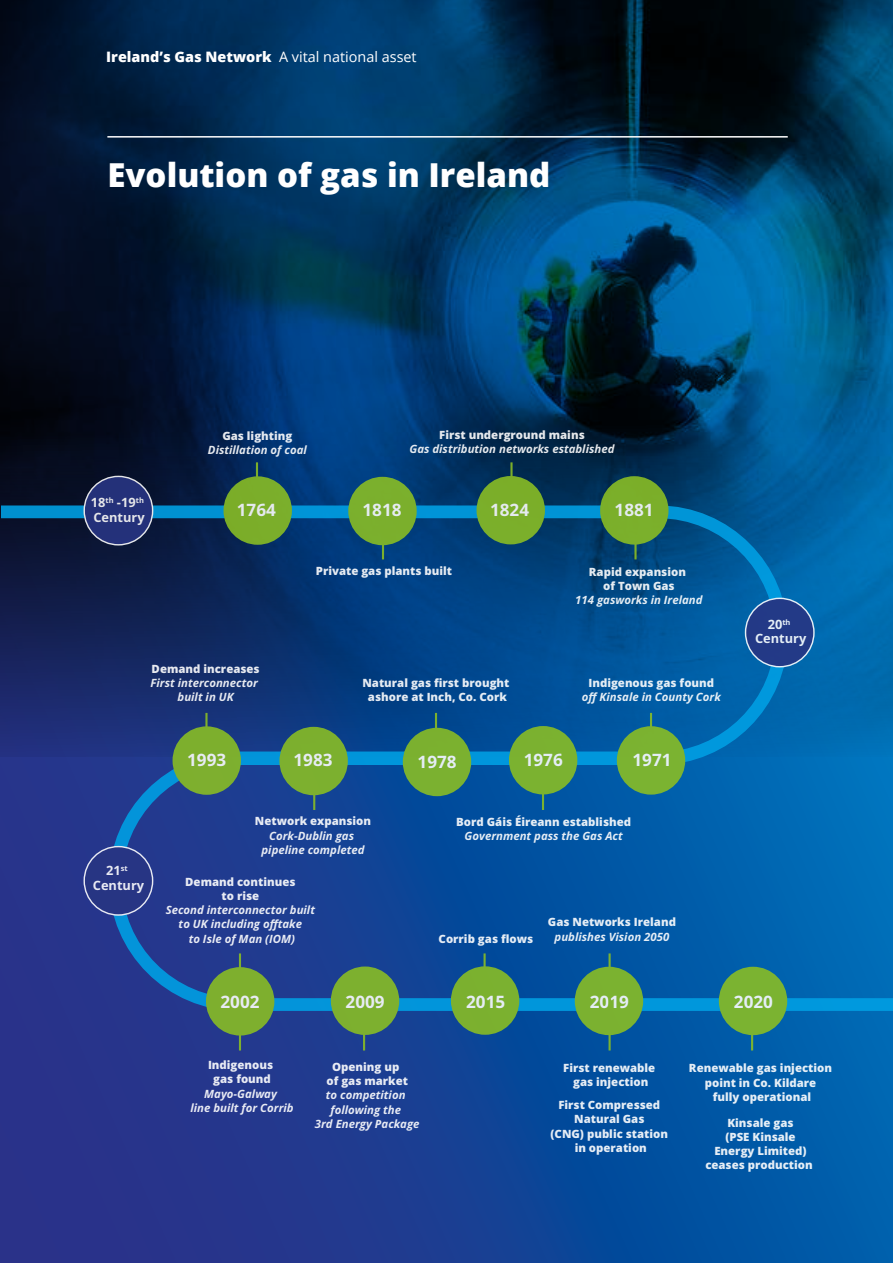
<style>
.page{position:relative;width:893px;height:1263px;background:#fff}
.page>*{position:absolute;margin:0;border:0;box-sizing:border-box;transform-origin:0 0}
.t1{font:800 33px "Open Sans";color:#fff}
.t2{font:700 17.1px "Open Sans";color:#fff}
.t3{font:800 14.4px "Open Sans";color:#fff}
.t4{font:700 12.9px/14.2px "Open Sans";color:#fff;text-align:center}
.t5{font:800 11.4px/14.2px "Open Sans";color:#fff;text-align:center}
.t6{font:italic 700 11.4px/14.2px "Open Sans";color:#fff;text-align:center}
.s1{font-weight:400}
</style>
<div class="page">
<div style="left:0;top:0;width:893px;height:1263px;background:linear-gradient(to right,#302a83,#005fab)"></div>
<img style="left:0;top:0;width:893px;height:757px">
<hr style="left:107px;top:136px;width:681px;height:2px;background:#fff">
<svg style="left:1px;top:499px;width:892px;height:518px"></svg>
<div style="left:223px;top:476px;width:69px;height:69px;background:#7bae2a;border-radius:50%"></div>
<div style="left:348px;top:477px;width:69px;height:68px;background:#7baf2d;border-radius:50%"></div>
<div style="left:476px;top:476px;width:69px;height:68px;background:#7bae2a;border-radius:50%"></div>
<div style="left:84px;top:476px;width:69px;height:69px;background:#24317a;border-radius:50%"></div>
<div style="left:84px;top:476px;width:69px;height:69px;border:1px solid #fff;border-radius:50%"></div>
<div style="left:745px;top:598px;width:69px;height:69px;background:#283583;border-radius:50%"></div>
<div style="left:745px;top:598px;width:70px;height:69px;border:1px solid #fff;border-radius:50%"></div>
<div style="left:84px;top:846px;width:69px;height:69px;background:#283583;border-radius:50%"></div>
<div style="left:84px;top:846px;width:69px;height:70px;border:1px solid #fff;border-radius:50%"></div>
<div style="left:206px;top:967px;width:68px;height:68px;background:#7eaf2e;border-radius:50%"></div>
<div style="left:173px;top:726px;width:68px;height:69px;background:#7daf2e;border-radius:50%"></div>
<div style="left:279px;top:727px;width:69px;height:68px;background:#7cb02f;border-radius:50%"></div>
<div style="left:509px;top:726px;width:68px;height:68px;background:#7bb230;border-radius:50%"></div>
<div style="left:617px;top:726px;width:68px;height:69px;background:#7bb331;border-radius:50%"></div>
<div style="left:403px;top:728px;width:68px;height:68px;background:#7bb130;border-radius:50%"></div>
<div style="left:719px;top:967px;width:68px;height:68px;background:#7bb331;border-radius:50%"></div>
<hr style="left:239px;top:953px;width:2px;height:97px;background:#89bd24">
<div style="left:575px;top:967px;width:68px;height:68px;background:#7bb130;border-radius:50%"></div>
<hr style="left:608px;top:953px;width:3px;height:97px;background:#89bd24">
<hr style="left:751px;top:1017px;width:2px;height:33px;background:#89bd24">
<hr style="left:205px;top:713px;width:3px;height:77px;background:#89bd24">
<hr style="left:313px;top:734px;width:2px;height:76px;background:#89bd24">
<hr style="left:435px;top:713px;width:2px;height:69px;background:#89bd24">
<hr style="left:542px;top:738px;width:2px;height:72px;background:#89bd24">
<hr style="left:650px;top:713px;width:2px;height:70px;background:#89bd24">
<hr style="left:256px;top:462px;width:2px;height:79px;background:#89bd24">
<hr style="left:382px;top:485px;width:2px;height:74px;background:#89bd24">
<div style="left:600px;top:476px;width:68px;height:69px;background:#7baf2a;border-radius:50%"></div>
<hr style="left:510px;top:462px;width:3px;height:68px;background:#89bd24">
<hr style="left:634px;top:488px;width:3px;height:71px;background:#89bd24">
<hr style="left:363px;top:975px;width:2px;height:75px;background:#89bd24">
<div style="left:331px;top:966px;width:68px;height:69px;background:#7db02f;border-radius:50%"></div>
<hr style="left:483px;top:953px;width:3px;height:75px;background:#89bd24">
<div style="left:451px;top:966px;width:68px;height:69px;background:#7bb12f;border-radius:50%"></div>
<p class="t3" style="left:106px;top:46px;width:312px">Ireland’s Gas Network <span class="s1">A vital national asset</span></p>
<h1 class="t1" style="left:107px;top:150px;width:444px">Evolution of gas in Ireland</h1>
<p class="t4" style="left:91px;top:495px;width:55px;text-align:left">18<sup>th</sup> -19<sup>th<br></sup>Century</p>
<p class="t5" style="left:222px;top:428px;width:72px">Gas lighting</p>
<p class="t6" style="left:208px;top:442px;width:100px">Distillation of coal</p>
<p class="t5" style="left:439px;top:427px;width:147px">First underground mains</p>
<p class="t6" style="left:409px;top:442px;width:206px">Gas distribution networks established</p>
<h2 class="t2" style="left:237px;top:498px;width:41px">1764</h2>
<h2 class="t2" style="left:362px;top:498px;width:41px">1818</h2>
<h2 class="t2" style="left:490px;top:498px;width:41px">1824</h2>
<h2 class="t2" style="left:615px;top:498px;width:41px">1881</h2>
<p class="t5" style="left:316px;top:563px;width:138px">Private gas plants built</p>
<p class="t5" style="left:589px;top:564px;width:99px">Rapid expansion of Town Gas</p>
<p class="t6" style="left:575px;top:593px;width:129px">114 gasworks in Ireland</p>
<p class="t5" style="left:152px;top:661px;width:110px">Demand increases</p>
<p class="t6" style="left:151px;top:676px;width:109px">First interconnector built in UK</p>
<p class="t5" style="left:362px;top:675px;width:149px">Natural gas first brought ashore at Inch, Co. Cork</p>
<p class="t5" style="left:588px;top:675px;width:127px">Indigenous gas found</p>
<p class="t6" style="left:582px;top:690px;width:141px">off Kinsale in County Cork</p>
<h2 class="t2" style="left:187px;top:747px;width:41px">1993</h2>
<h2 class="t2" style="left:293px;top:747px;width:41px">1983</h2>
<h2 class="t2" style="left:418px;top:749px;width:41px">1978</h2>
<h2 class="t2" style="left:524px;top:747px;width:41px">1976</h2>
<h2 class="t2" style="left:633px;top:747px;width:41px">1971</h2>
<p class="t4" style="left:93px;top:863px;width:53px">21<sup>st<br></sup>Century</p>
<p class="t5" style="left:255px;top:813px;width:118px">Network expansion</p>
<p class="t6" style="left:262px;top:828px;width:105px">Cork-Dublin gas pipeline completed</p>
<p class="t5" style="left:185px;top:874px;width:112px">Demand continues to rise</p>
<p class="t6" style="left:166px;top:902px;width:151px">Second interconnector built to UK including offtake<br>to Isle of Man (IOM)</p>
<p class="t5" style="left:456px;top:814px;width:176px">Bord Gáis Éireann established</p>
<p class="t6" style="left:465px;top:828px;width:160px">Government pass the Gas Act</p>
<p class="t5" style="left:439px;top:931px;width:96px">Corrib gas flows</p>
<p class="t5" style="left:548px;top:914px;width:130px">Gas Networks Ireland</p>
<p class="t6" style="left:555px;top:929px;width:116px">publishes Vision 2050</p>
<p class="t4" style="left:755px;top:617px;width:53px">20<sup>th<br></sup>Century</p>
<h2 class="t2" style="left:220px;top:990px;width:41px">2002</h2>
<h2 class="t2" style="left:346px;top:990px;width:41px">2009</h2>
<h2 class="t2" style="left:466px;top:990px;width:41px">2015</h2>
<h2 class="t2" style="left:590px;top:990px;width:41px">2019</h2>
<h2 class="t2" style="left:734px;top:990px;width:41px">2020</h2>
<p class="t5" style="left:208px;top:1057px;width:67px">Indigenous gas found</p>
<p class="t6" style="left:191px;top:1086px;width:105px">Mayo-Galway<br>line built for Corrib</p>
<p class="t5" style="left:326px;top:1059px;width:83px">Opening up of gas market</p>
<p class="t6" style="left:315px;top:1088px;width:106px">to competition following the<br>3rd Energy Package</p>
<p class="t5" style="left:563px;top:1060px;width:94px">First renewable gas injection</p>
<p class="t5" style="left:550px;top:1097px;width:119px">First Compressed<br>Natural Gas<br>(CNG) public station in operation</p>
<p class="t5" style="left:689px;top:1060px;width:145px">Renewable gas injection point in Co. Kildare<br>fully operational</p>
<p class="t5" style="left:705px;top:1115px;width:109px">Kinsale gas<br>(PSE Kinsale<br>Energy Limited) ceases production</p>
</div>
